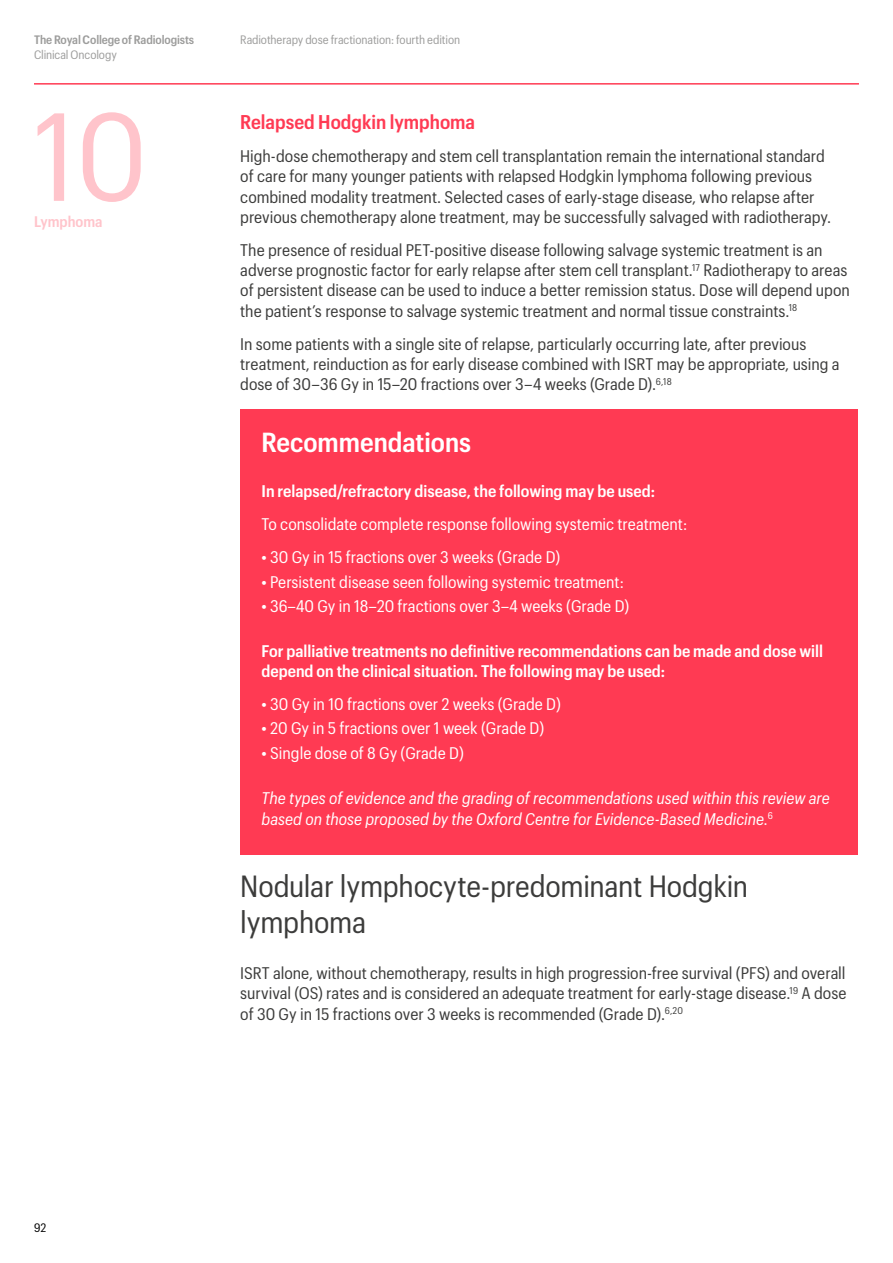
<style>
.page{position:relative;width:893px;height:1263px;background:#fff}
.page>*{position:absolute;margin:0;border:0;box-sizing:border-box;transform-origin:0 0}
.Section_number_tint{font:122.25px "Graphik Compact";color:#ffc4cb}
.Heading_1{font:30px/36px "Graphik Compact";letter-spacing:-.01em;color:#3c3c3b}
.Box_heading_1{font:600 27px "Graphik Compact";color:#fff}
.Heading_2{font:600 19.5px "Graphik Compact";color:#ff3a53}
.Body{font:16.5px/20.2px "Graphik Compact";color:#3c3c3b}
.Box_body{font:16.5px "Graphik Compact";color:#fff}
.Box_heading_3{font:600 16.5px/19.5px "Graphik Compact";color:#fff}
.Box_body_after_list{font:italic 16.5px/20.2px "Graphik Compact";color:#fff}
.Section_title_tint{font:600 15px "Graphik Compact";color:#ffc4cb}
.t1{font:12px "Graphik Compact";letter-spacing:-.01em;color:#9d9d9c}
.t2{font:600 12px "Graphik Compact";letter-spacing:-.01em;color:#9d9d9c}
.t3{font:12px "Graphik Compact";color:#000}
.s1{font-weight:600}
</style>
<div class="page">
<hr style="left:34px;top:83px;width:825px;height:2px;background:#ff3a53">
<div style="left:240px;top:409px;width:617px;height:445px;background:#ff3a53"></div>
<p class="t2" style="left:34px;top:31px;width:162px">The Royal College of Radiologists</p>
<p class="t1" style="left:34px;top:46px;width:84px">Clinical Oncology</p>
<p class="Section_number_tint" style="left:34px;top:69px;width:114px">10</p>
<p class="Section_title_tint" style="left:34px;top:210px;width:70px">Lymphoma</p>
<p class="t1" style="left:240px;top:31px;width:221px">Radiotherapy dose fractionation: fourth edition</p>
<p class="Heading_2" style="left:240px;top:108px;width:236px">Relapsed Hodgkin lymphoma</p>
<p class="Body" style="left:240px;top:145px;width:592px">High-dose chemotherapy and stem cell transplantation remain the international standard of care for many younger patients with relapsed Hodgkin lymphoma following previous combined modality treatment. Selected cases of early-stage disease, who relapse after previous chemotherapy alone treatment, may be successfully salvaged with radiotherapy.</p>
<p class="Body" style="left:240px;top:239px;width:611px">The presence of residual PET-positive disease following salvage systemic treatment is an adverse prognostic factor for early relapse after stem cell transplant.<sup>17</sup> Radiotherapy to areas of persistent disease can be used to induce a better remission status. Dose will depend upon the patient’s response to salvage systemic treatment and normal tissue constraints.<sup>18</sup></p>
<p class="Body" style="left:240px;top:332px;width:601px">In some patients with a single site of relapse, particularly occurring late, after previous treatment, reinduction as for early disease combined with ISRT may be appropriate, using a dose of 30–36 Gy in 15–20 fractions over 3–4 weeks (Grade D).<sup>6,18</sup></p>
<p class="Box_heading_1" style="left:261px;top:422px;width:211px">Recommendations</p>
<p class="Box_heading_3" style="left:261px;top:480px;width:395px">In relapsed/refractory disease, the following may be used:</p>
<p class="Box_body" style="left:261px;top:512px;width:427px">To consolidate complete response following systemic treatment:</p>
<p class="Box_body" style="left:261px;top:545px;width:300px"><span class="s1">•</span> 30 Gy in 15 fractions over 3 weeks (Grade D)</p>
<p class="Box_body" style="left:261px;top:570px;width:364px"><span class="s1">•</span> Persistent disease seen following systemic treatment:</p>
<p class="Box_body" style="left:261px;top:594px;width:369px"><span class="s1">•</span> 36–40 Gy in 18–20 fractions over 3–4 weeks (Grade D)</p>
<p class="Box_heading_3" style="left:261px;top:640px;width:563px">For palliative treatments no definitive recommendations can be made and dose will depend on the clinical situation. The following may be used:</p>
<p class="Box_body" style="left:261px;top:692px;width:301px"><span class="s1">•</span> 30 Gy in 10 fractions over 2 weeks (Grade D)</p>
<p class="Box_body" style="left:261px;top:716px;width:284px"><span class="s1">•</span> 20 Gy in 5 fractions over 1 week (Grade D)</p>
<p class="Box_body" style="left:261px;top:741px;width:204px"><span class="s1">•</span> Single dose of 8 Gy (Grade D)</p>
<p class="Box_body_after_list" style="left:261px;top:787px;width:570px">The types of evidence and the grading of recommendations used within this review are based on those proposed by the Oxford Centre for Evidence-Based Medicine.<sup>6</sup></p>
<p class="Heading_1" style="left:240px;top:866px;width:509px">Nodular lymphocyte-predominant Hodgkin lymphoma</p>
<p class="Body" style="left:240px;top:962px;width:608px;text-align:justify">ISRT alone, without chemotherapy, results in high progression-free survival (PFS) and overall survival (OS) rates and is considered an adequate treatment for early-stage disease.<sup>19</sup> A dose of 30 Gy in 15 fractions over 3 weeks is recommended (Grade D).<sup>6,20</sup></p>
<p class="t3" style="left:34px;top:1219px;width:14px">92</p>
</div>
